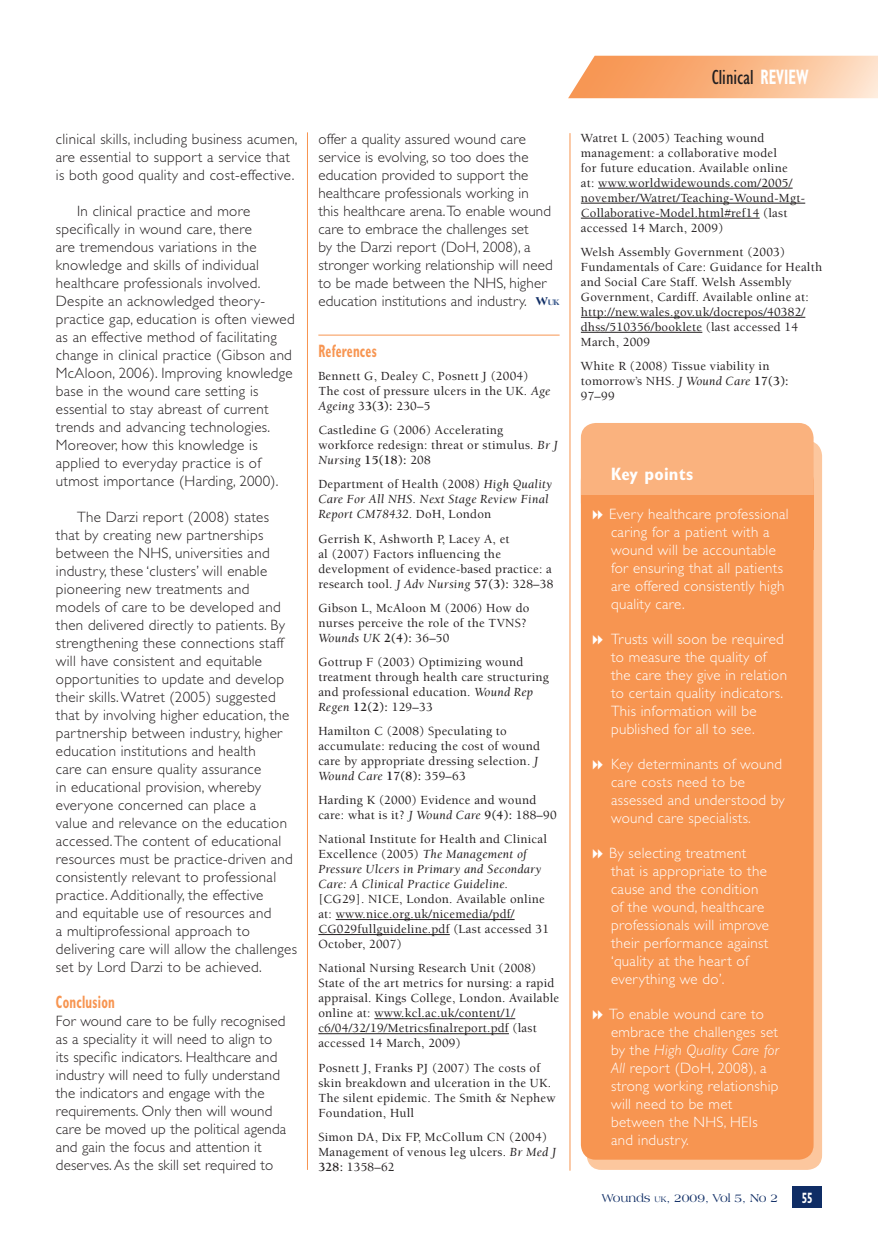
<style>
.page{position:relative;width:878px;height:1247px;background:#fff}
.page>*{position:absolute;margin:0;border:0;box-sizing:border-box;transform-origin:0 0}
.t1{font:condensed 21px "Gill Sans";color:#231f20}
.t2{font:700 condensed 18px "Gill Sans";letter-spacing:.02em;color:#f79551;scale:.7 1}
.t3{font:700 condensed 18px "Gill Sans";letter-spacing:.01em;color:#fff}
.t4{font:300 15px/18px "Gill Sans";letter-spacing:.02em;color:#231f20}
.t5{font:300 15px/18px "Gill Sans";letter-spacing:.02em;color:#fff}
.t6{font:700 condensed 15px "Gill Sans";color:#fff;scale:.7 1}
.t7{font:500 12.75px/15px "Berkeley";letter-spacing:.02em;color:#231f20}
.t8{font:italic 12.75px/15px "Berkeley";letter-spacing:.02em;color:#231f20}
.t9{font:12px "Americana BT";color:#0f2d65}
.t10{font:800 8.4px "Americana BT";color:#39588b}
.s1{font-weight:400;font-style:italic}
.s2{font-weight:700}
.s3{font-weight:500;font-style:normal}
.s4{font-size:12px;color:#0f2d65}
.s5{font-weight:700;color:#fff}
.s6{font-style:italic}
.s7{font-size:8.4px}
</style>
<div class="page">
<svg style="left:568px;top:56px;width:309px;height:42px;background:#fab98a"></svg>
<div style="left:791px;top:1187px;width:30px;height:21px;background:#0f2d65"></div>
<hr style="left:318px;top:335px;width:241px;height:1px;background:#f79551">
<hr style="left:335px;top:919px;width:179px;height:1px;background:#231f20">
<hr style="left:318px;top:934px;width:131px;height:1px;background:#231f20">
<hr style="left:374px;top:1018px;width:141px;height:1px;background:#231f20">
<hr style="left:318px;top:1033px;width:190px;height:1px;background:#231f20">
<hr style="left:598px;top:188px;width:194px;height:1px;background:#231f20">
<hr style="left:580px;top:203px;width:224px;height:1px;background:#231f20">
<hr style="left:580px;top:218px;width:179px;height:1px;background:#231f20">
<hr style="left:580px;top:317px;width:224px;height:1px;background:#231f20">
<hr style="left:580px;top:332px;width:122px;height:1px;background:#231f20">
<svg style="left:587px;top:441px;width:234px;height:729px;background:#fbc297"></svg>
<div style="left:580px;top:549px;width:233px;height:611px;background:#f79551"></div>
<div style="left:580px;top:495px;width:233px;height:54px;background:#f79551"></div>
<hr style="left:569px;top:133px;width:1px;height:1038px;background:#f79551">
<hr style="left:307px;top:132px;width:1px;height:1038px;background:#f79551">
<svg style="left:580px;top:423px;width:233px;height:97px"></svg>
<svg style="left:592px;top:635px;width:10px;height:10px"></svg>
<svg style="left:592px;top:760px;width:10px;height:10px"></svg>
<svg style="left:592px;top:849px;width:10px;height:10px"></svg>
<svg style="left:592px;top:1010px;width:10px;height:10px"></svg>
<p class="t4" style="left:56px;top:130px;width:243px">clinical skills, including business acumen, are essential to support a service that is both good quality and cost-effective.</p>
<p class="t4" style="left:56px;top:202px;width:240px;text-indent:21px">In clinical practice and more specifically in wound care, there<br>are tremendous variations in the knowledge and skills of individual healthcare professionals involved.<br>Despite an acknowledged theory&shy;practice gap, education is often viewed as an effective method of facilitating change in clinical practice (Gibson and McAloon, 2006). Improving knowledge base in the wound care setting is essential to stay abreast of current trends and advancing technologies.<br>Moreover, how this knowledge is applied to everyday practice is of utmost importance (Harding, 2000).</p>
<p class="t4" style="left:56px;top:508px;width:242px;text-indent:21px">The Darzi report (2008) states<br>that by creating new partnerships between the NHS, universities and industry, these ‘clusters’ will enable pioneering new treatments and models of care to be developed and then delivered directly to patients. By strengthening these connections staff will have consistent and equitable opportunities to update and develop their skills. Watret (2005) suggested that by involving higher education, the partnership between industry, higher education institutions and health<br>care can ensure quality assurance<br>in educational provision, whereby everyone concerned can place a<br>value and relevance on the education accessed. The content of educational resources must be practice-driven and consistently relevant to professional practice. Additionally, the effective<br>and equitable use of resources and<br>a multiprofessional approach to delivering care will allow the challenges set by Lord Darzi to be achieved.</p>
<p class="t2" style="left:56px;top:991px;width:86px">Conclusion</p>
<p class="t4" style="left:56px;top:1012px;width:232px">For wound care to be fully recognised as a speciality it will need to align to its specific indicators. Healthcare and industry will need to fully understand the indicators and engage with the requirements. Only then will wound care be moved up the political agenda and gain the focus and attention it deserves. As the skill set required to</p>
<p class="t4" style="left:318px;top:130px;width:236px">offer a quality assured wound care service is evolving, so too does the education provided to support the healthcare professionals working in this healthcare arena. To enable wound care to embrace the challenges set<br>by the Darzi report (DoH, 2008), a stronger working relationship will need to be made between the NHS, higher education institutions and industry.</p>
<p class="t2" style="left:318px;top:340px;width:85px">References</p>
<p class="t7" style="left:318px;top:369px;width:233px">Bennett G, Dealey C, Posnett J (2004)<br>The cost of pressure ulcers in the UK. <span class="s1">Age<br>Ageing</span> 3<span class="s2">3(3):</span> 230–5</p>
<p class="t7" style="left:318px;top:423px;width:241px">Castledine G (2006) Accelerating workforce redesign: threat or stimulus. <span class="s1">Br J<br>Nursing</span> <span class="s2">15(18):</span> 208</p>
<p class="t8" style="left:318px;top:477px;width:235px"><span class="s3">Department of Health (2008)</span> High Quality<br>Care For All NHS. Next Stage Review Final<br>Report CM78432. <span class="s3">DoH, London</span></p>
<p class="t7" style="left:318px;top:531px;width:236px">Gerrish K, Ashworth P, Lacey A, et<br>al (2007) Factors influencing the development of evidence-based practice: a research tool. <span class="s1">J Adv Nursing</span> <span class="s2">57(3):</span> 328–38</p>
<p class="t7" style="left:318px;top:600px;width:212px">Gibson L, McAloon M (2006) How do nurses perceive the role of the TVNS?<br><span class="s1">Wounds UK</span> <span class="s2">2(4):</span> 36–50</p>
<p class="t7" style="left:318px;top:655px;width:232px">Gottrup F (2003) Optimizing wound treatment through health care structuring and professional education. <span class="s1">Wound Rep Regen</span> <span class="s2">12(2):</span> 129–33</p>
<p class="t7" style="left:318px;top:724px;width:223px">Hamilton C (2008) Speculating to accumulate: reducing the cost of wound care by appropriate dressing selection. <span class="s1">J Wound Care</span> <span class="s2">17(8):</span> 359–63</p>
<p class="t7" style="left:318px;top:793px;width:240px">Harding K (2000) Evidence and wound care: what is it? <span class="s1">J Wound Care</span> <span class="s2">9(4):</span> 188–90</p>
<p class="t8" style="left:318px;top:832px;width:230px"><span class="s3">National Institute for Health and Clinical Excellence (2005)</span> The Management of Pressure Ulcers in Primary and Secondary Care: A Clinical Practice Guideline.</p>
<p class="t7" style="left:318px;top:892px;width:232px">[CG29]. NICE, London. Available online at: www.nice.org.uk/nicemedia/pdf/ CG029fullguideline.pdf (Last accessed 31<br>October, 2007)</p>
<p class="t7" style="left:318px;top:961px;width:242px">National Nursing Research Unit (2008)<br>State of the art metrics for nursing: a rapid appraisal. Kings College, London. Available online at: www.kcl.ac.uk/content/1/ c6/04/32/19/Metricsfinalreport.pdf (last accessed 14 March, 2009)</p>
<p class="t7" style="left:318px;top:1060px;width:238px">Posnett J, Franks PJ (2007) The costs of skin breakdown and ulceration in the UK.<br>The silent epidemic. The Smith &amp; Nephew Foundation, Hull</p>
<p class="t7" style="left:318px;top:1129px;width:239px">Simon DA, Dix FP, McCollum CN (2004)<br>Management of venous leg ulcers. <span class="s1">Br Med J<br></span><span class="s2">328:</span> 1358–62</p>
<p class="t10" style="left:535px;top:297px;width:25px"><span class="s4">W</span>UK</p>
<h1 class="t1" style="left:711px;top:66px;width:98px">Clinical <span class="s5">REVIEW</span></h1>
<p class="t7" style="left:580px;top:131px;width:225px">Watret L (2005) Teaching wound management: a collaborative model<br>for future education. Available online<br>at: www.worldwidewounds.com/2005/ november/Watret/Teaching-Wound-Mgt-Collaborative-Model.html#ref14 (last accessed 14 March, 2009)</p>
<p class="t7" style="left:580px;top:245px;width:242px">Welsh Assembly Government (2003)<br>Fundamentals of Care: Guidance for Health and Social Care Staff. Welsh Assembly Government, Cardiff. Available online at: http://new.wales.gov.uk/docrepos/40382/ dhss/510356/booklete (last accessed 14<br>March, 2009</p>
<p class="t7" style="left:580px;top:359px;width:209px">White R (2008) Tissue viability in tomorrow’s NHS. <span class="s1">J Wound Care</span> <span class="s2">17(3):<br></span>97–99</p>
<p class="t3" style="left:610px;top:463px;width:83px">Key points</p>
<p class="t5" style="left:608px;top:505px;width:181px">Every healthcare professional caring for a patient with a wound will be accountable for ensuring that all patients are offered consistently high quality care.</p>
<p class="t5" style="left:610px;top:630px;width:177px">Trusts will soon be required to measure the quality of the care they give in relation to certain quality indicators.<br>This information will be published for all to see.</p>
<p class="t5" style="left:610px;top:755px;width:175px">Key determinants of wound care costs need to be assessed and understood by wound care specialists.</p>
<p class="t5" style="left:609px;top:844px;width:161px">By selecting treatment that is appropriate to the cause and the condition of the wound, healthcare professionals will improve their performance against ‘quality at the heart of everything we do’.</p>
<p class="t5" style="left:609px;top:1005px;width:171px">To enable wound care to embrace the challenges set by the <span class="s6">High Quality Care for<br>All</span> report (DoH, 2008), a strong working relationship will need to be met between the NHS, HEIs and industry.</p>
<p class="t9" style="left:601px;top:1191px;width:178px">Wounds <span class="s7">UK</span>, 2009, Vol 5, No 2</p>
<p class="t6" style="left:801px;top:1189px;width:17px">55</p>
</div>
